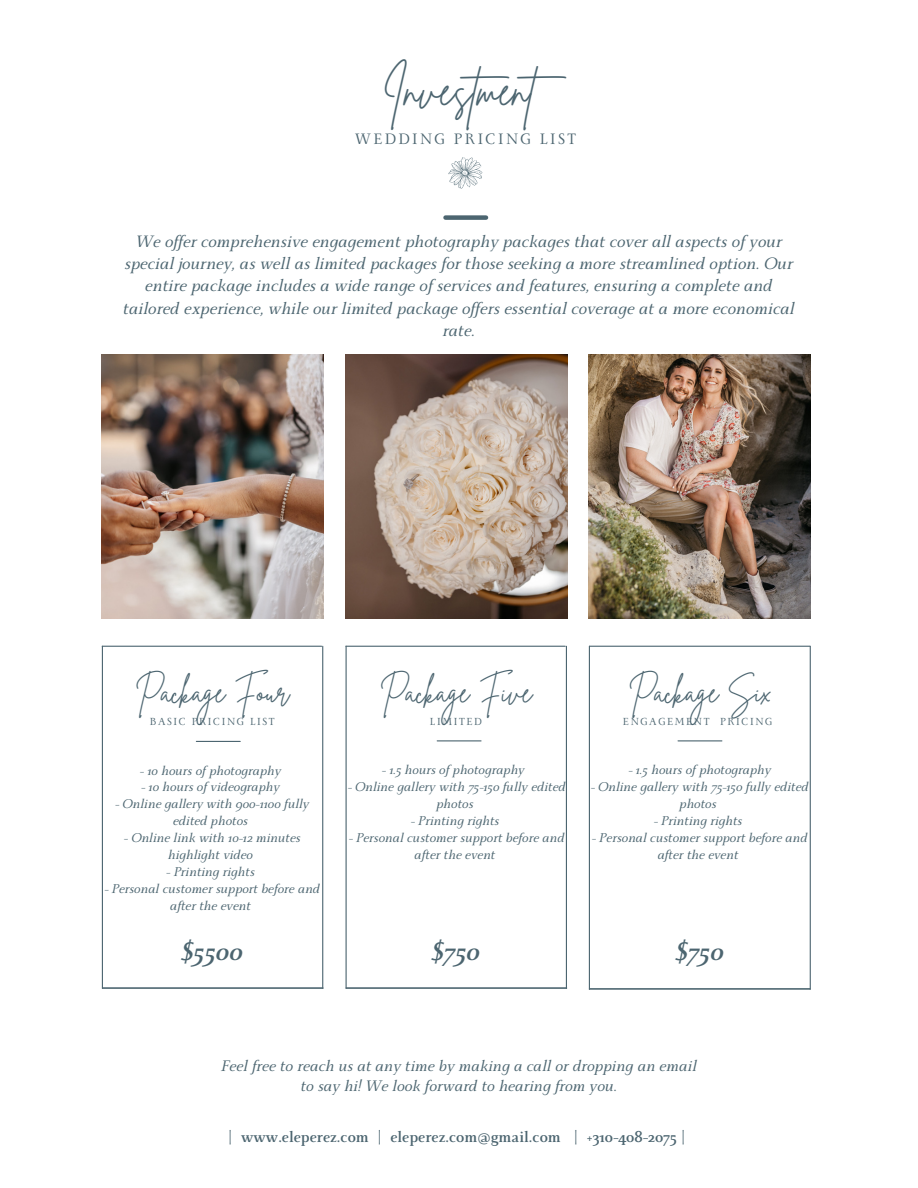
<style>
.page{position:relative;width:918px;height:1188px;background:#fff}
.page>*{position:absolute;margin:0;border:0;box-sizing:border-box;transform-origin:0 0}
.t1{font:43.95px "Brittany Signature";color:#4c6570}
.t2{font:29.85px "Brittany Signature";color:#4c6570}
.t3{font:italic 700 28.2px "Monterchi Serif";color:#4c6570}
.t4{font:italic 18.3px/22.2px "Monterchi Serif";color:#4c6570;text-align:center}
.t5{font:italic 16.95px/20.1px "Monterchi Serif";color:#4c6570;text-align:center}
.t6{font:700 16.95px "Monterchi Serif";color:#4c6570}
.t7{font:16.8px "Monterchi Serif";letter-spacing:.145em;color:#4c6570}
.t8{font:italic 14.1px/17px "Monterchi Serif";color:#4c6570;text-align:center}
.t9{font:11.4px "Monterchi Serif";letter-spacing:.145em;color:#4c6570}
</style>
<div class="page">
<div style="left:446px;top:215px;width:40px;height:5px;background:#4c6570"></div>
<svg style="left:449px;top:157px;width:33px;height:32px"></svg>
<hr style="left:102px;top:646px;width:1px;height:342px;background:#4c6570">
<hr style="left:102px;top:988px;width:221px;height:1px;background:#4c6570">
<hr style="left:322px;top:646px;width:1px;height:342px;background:#4c6570">
<hr style="left:346px;top:646px;width:1px;height:342px;background:#4c6570">
<hr style="left:346px;top:988px;width:221px;height:1px;background:#4c6570">
<hr style="left:566px;top:646px;width:1px;height:342px;background:#4c6570">
<hr style="left:589px;top:646px;width:221px;height:1px;background:#4c6570">
<hr style="left:346px;top:646px;width:219px;height:1px;background:#4c6570">
<hr style="left:102px;top:646px;width:220px;height:1px;background:#4c6570">
<hr style="left:589px;top:646px;width:1px;height:343px;background:#4c6570">
<hr style="left:589px;top:988px;width:221px;height:1px;background:#4c6570">
<hr style="left:810px;top:646px;width:1px;height:343px;background:#4c6570">
<img style="left:346px;top:354px;width:221px;height:265px">
<img style="left:102px;top:354px;width:222px;height:265px">
<img style="left:589px;top:354px;width:222px;height:265px">
<hr style="left:678px;top:740px;width:44px;height:1px;background:#4c6570">
<hr style="left:437px;top:740px;width:44px;height:1px;background:#4c6570">
<hr style="left:196px;top:741px;width:44px;height:1px;background:#4c6570">
<p class="t1" style="left:383px;top:61px;width:197px">Investment</p>
<p class="t7" style="left:355px;top:131px;width:222px">WEDDING PRICING LIST</p>
<p class="t4" style="left:123px;top:233px;width:673px">We of er comprehensive engagement photography packages that cover all aspects of your special journey, as well as limited packages for those seeking a more streamlined option. Our entire package includes a wide range of services and features, ensuring a complete and tailored experience, while our limited package of ers essential coverage at a more economical rate.</p>
<p class="t2" style="left:135px;top:673px;width:156px">Package Four</p>
<p class="t2" style="left:380px;top:672px;width:154px">Package Five</p>
<p class="t2" style="left:629px;top:672px;width:144px">Package Six</p>
<p class="t9" style="left:150px;top:716px;width:126px">BASIC PRICING LIST</p>
<p class="t9" style="left:430px;top:716px;width:54px">LIMITED</p>
<p class="t9" style="left:623px;top:716px;width:151px">ENGAGEMENT PRICING</p>
<p class="t8" style="left:140px;top:764px;width:143px">- 10 hours of photography</p>
<p class="t8" style="left:141px;top:781px;width:140px">- 10 hours of videography</p>
<p class="t8" style="left:115px;top:798px;width:196px">- Online gallery with 900-1100 fully edited photos</p>
<p class="t8" style="left:124px;top:832px;width:178px">- Online link with 10-12 minutes highlight video</p>
<p class="t8" style="left:166px;top:866px;width:90px">- Printing rights</p>
<p class="t8" style="left:104px;top:882px;width:217px">- Personal customer support before and after the event</p>
<p class="t8" style="left:382px;top:764px;width:144px">- 1.5 hours of photography</p>
<p class="t8" style="left:348px;top:780px;width:220px">- Online gallery with 75-150 fully edited photos</p>
<p class="t8" style="left:411px;top:814px;width:90px">- Printing rights</p>
<p class="t8" style="left:349px;top:831px;width:217px">- Personal customer support before and after the event</p>
<p class="t8" style="left:628px;top:764px;width:144px">- 1.5 hours of photography</p>
<p class="t8" style="left:591px;top:780px;width:220px">- Online gallery with 75-150 fully edited photos</p>
<p class="t8" style="left:654px;top:814px;width:90px">- Printing rights</p>
<p class="t8" style="left:592px;top:831px;width:217px">- Personal customer support before and after the event</p>
<p class="t3" style="left:182px;top:938px;width:63px">$5500</p>
<p class="t3" style="left:432px;top:937px;width:50px">$750</p>
<p class="t3" style="left:676px;top:937px;width:50px">$750</p>
<p class="t5" style="left:221px;top:1058px;width:477px">Feel free to reach us at any time by making a call or dropping an email to say hi! We look forward to hearing from you.</p>
<p class="t6" style="left:229px;top:1128px;width:458px">| www.eleperez.com | eleperez.com@gmail.com | +310-408-2075 |</p>
</div>
